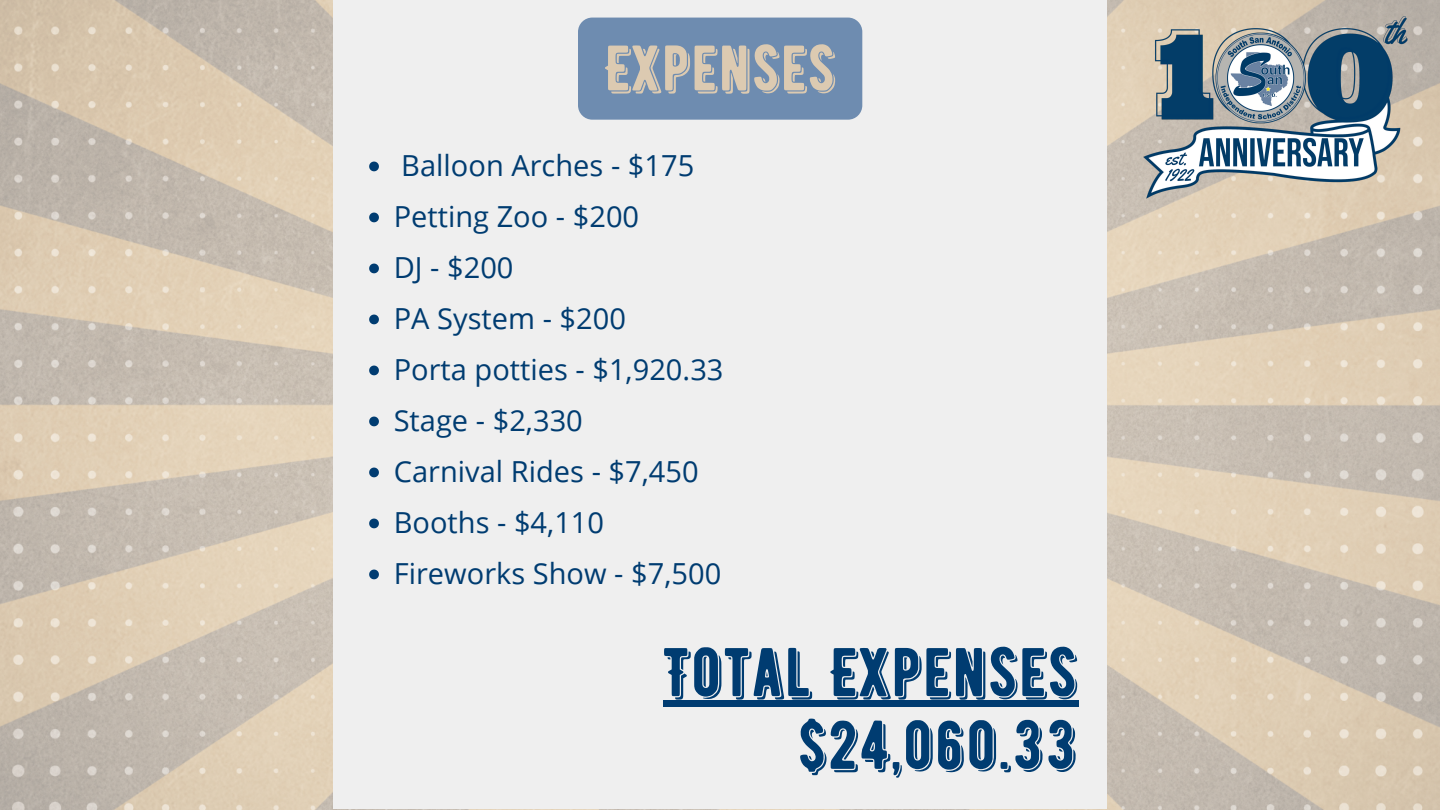
<style>
.page{position:relative;width:1440px;height:810px;background:#fff}
.page>*{position:absolute;margin:0;border:0;box-sizing:border-box;transform-origin:0 0}
.t1{font:68.6px/72.8px "BERNIER Shade";color:#003c71;text-align:right}
.t2{font:64px "BERNIER Shade";color:#dccab1}
.t3{font:29px/51px "Open Sans";color:#003c71}
</style>
<div class="page">
<img style="left:0;top:0;width:1440px;height:810px">
<div style="left:333px;top:0;width:774px;height:809px;background:#efefef"></div>
<img style="left:1107px;top:0;width:333px;height:207px">
<svg style="left:369px;top:162px;width:10px;height:9px"></svg>
<svg style="left:369px;top:213px;width:10px;height:9px"></svg>
<svg style="left:369px;top:264px;width:10px;height:9px"></svg>
<svg style="left:369px;top:315px;width:10px;height:9px"></svg>
<svg style="left:369px;top:366px;width:10px;height:9px"></svg>
<svg style="left:369px;top:417px;width:10px;height:9px"></svg>
<svg style="left:369px;top:468px;width:10px;height:9px"></svg>
<svg style="left:369px;top:519px;width:10px;height:9px"></svg>
<svg style="left:369px;top:570px;width:10px;height:9px"></svg>
<div style="left:578px;top:18px;width:284px;height:102px;background:#6e8cb0;border-radius:14px"></div>
<div style="left:663px;top:700px;width:416px;height:7px;background:#003c71"></div>
<h2 class="t2" style="left:604px;top:30px;width:234px">EXPENSES</h2>
<p class="t3" style="left:394px;top:139px;width:331px">Balloon Arches - $175<br>Petting Zoo - $200<br>DJ - $200<br>PA System - $200<br>Porta potties - $1,920.33<br>Stage - $2,330<br>Carnival Rides - $7,450<br>Booths - $4,110<br>Fireworks Show - $7,500</p>
<h1 class="t1" style="left:663px;top:636px;width:417px">TOTAL EXPENSES $24,060.33</h1>
</div>
